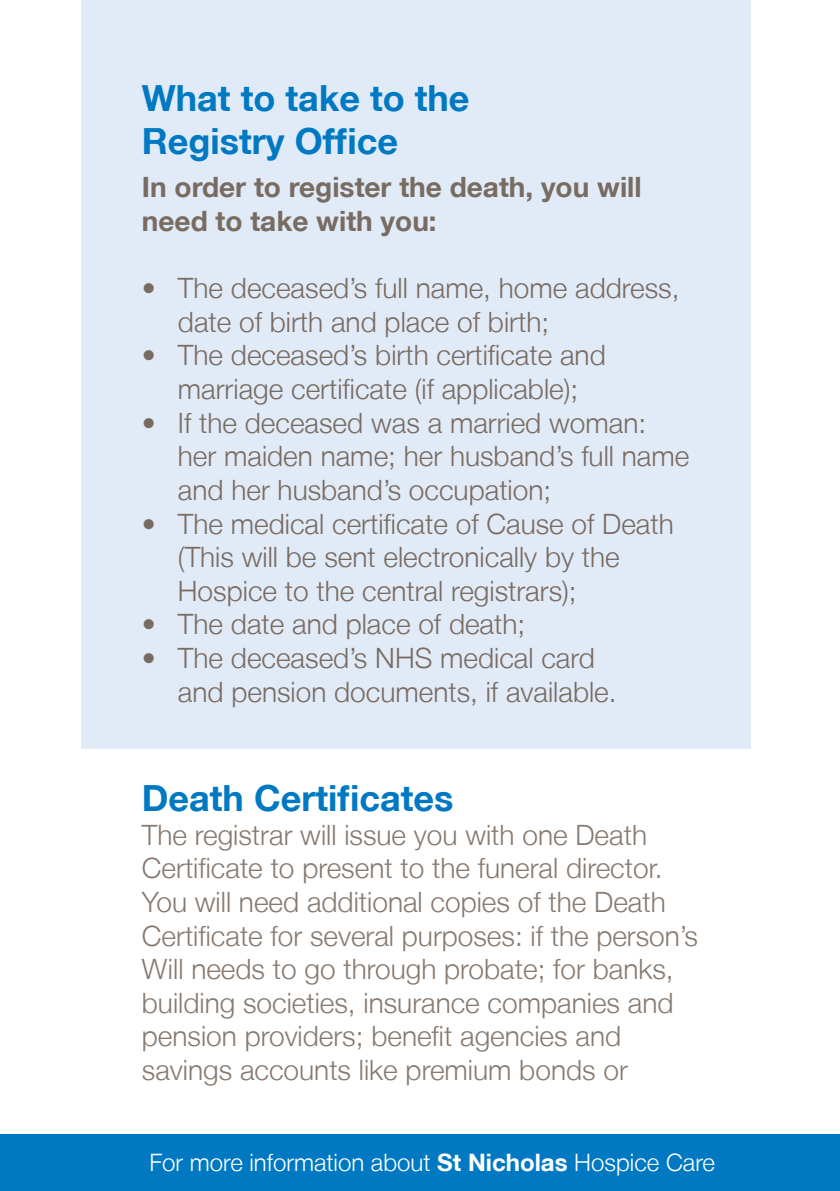
<style>
.page{position:relative;width:840px;height:1191px;background:#fff}
.page>*{position:absolute;margin:0;border:0;box-sizing:border-box;transform-origin:0 0}
.t1{font:700 36px "Helvetica Neue LT";color:#0079c2}
.t2{font:300 28px/33.6px "Helvetica Neue LT";color:#786b62}
.t3{font:300 28px/33.6px "Helvetica Neue LT";color:#877a70}
.t4{font:700 28px/33.6px "Helvetica Neue LT";color:#786b62}
.t5{font:300 24px "Helvetica Neue LT";color:#fff}
.s1{font-weight:700}
</style>
<div class="page">
<div style="left:81px;top:0;width:669px;height:748px;background:#e1ebf7"></div>
<div style="left:0;top:1134px;width:839px;height:57px;background:#0079c2"></div>
<p class="t1" style="left:142px;top:76px;width:329px">What to take to the</p>
<p class="t1" style="left:142px;top:119px;width:257px">Registry Office</p>
<p class="t4" style="left:142px;top:170px;width:501px">In order to register the death, you will need to take with you:</p>
<p class="t2" style="left:178px;top:271px;width:503px;text-indent:-36px">• The deceased’s full name, home address, date of birth and place of birth;</p>
<p class="t2" style="left:142px;top:338px;width:465px;text-align:center">• The deceased’s birth certificate and marriage certificate (if applicable);</p>
<p class="t2" style="left:178px;top:405px;width:512px;text-indent:-36px">• If the deceased was a married woman: her maiden name; her husband’s full name and her husband’s occupation;</p>
<p class="t2" style="left:178px;top:506px;width:497px;text-indent:-36px">• The medical certificate of Cause of Death (This will be sent electronically by the<br>Hospice to the central registrars);</p>
<p class="t2" style="left:142px;top:607px;width:385px">• The date and place of death;</p>
<p class="t2" style="left:178px;top:640px;width:440px;text-indent:-36px">• The deceased’s NHS medical card and pension documents, if available.</p>
<p class="t1" style="left:142px;top:776px;width:313px">Death Certificates</p>
<p class="t3" style="left:142px;top:817px;width:557px">The registrar will issue you with one Death Certificate to present to the funeral director.<br>You will need additional copies of the Death Certificate for several purposes: if the person’s Will needs to go through probate; for banks, building societies, insurance companies and pension providers; benefit agencies and savings accounts like premium bonds or</p>
<p class="t5" style="left:149px;top:1148px;width:567px">For more information about <span class="s1">St Nicholas</span> Hospice Care</p>
</div>
